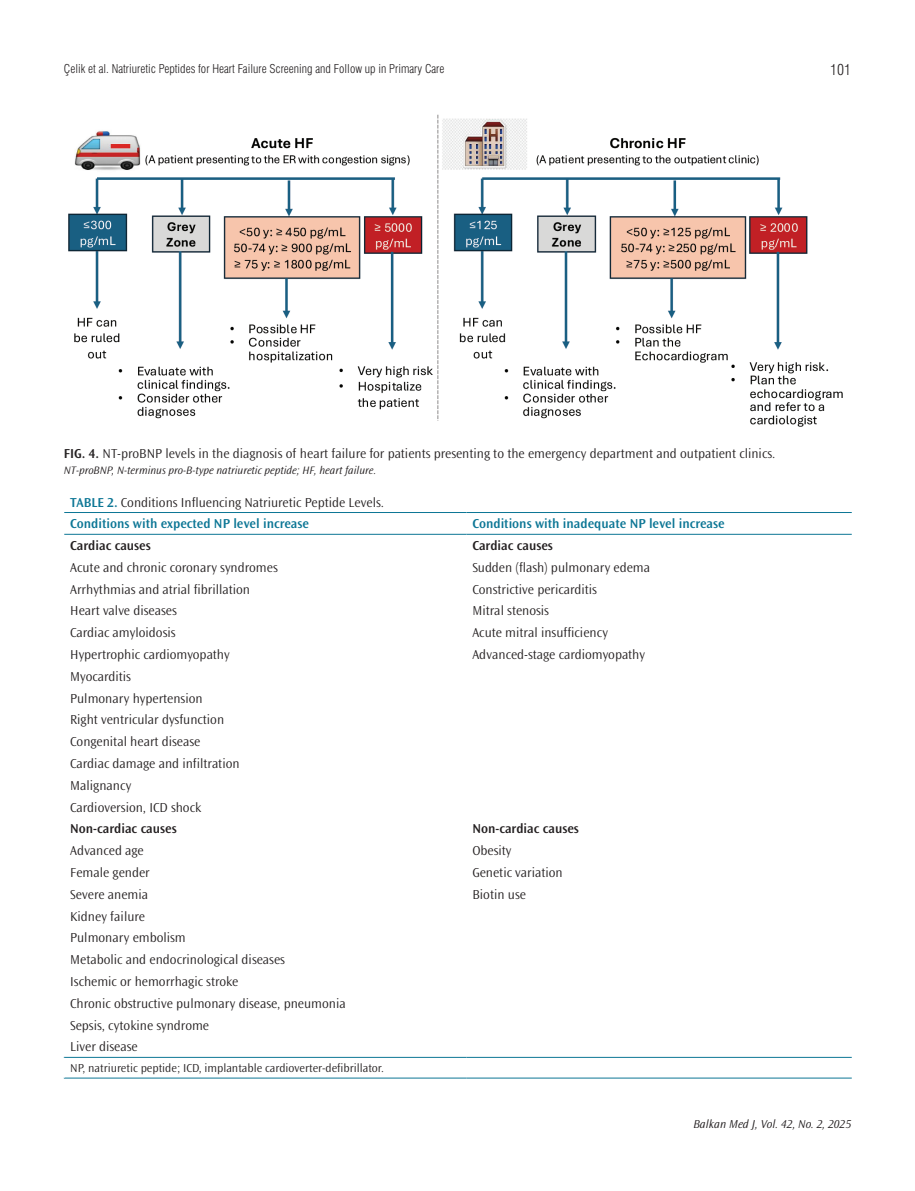
<style>
.page{position:relative;width:915px;height:1191px;background:#fff}
.page>*{position:absolute;margin:0;border:0;box-sizing:border-box;transform-origin:0 0}
.t1{font:15px "Swiss Condensed Light Tr";color:#231f20}
.TABLO-YAZI{font:300 13.5px "Ocean Sans Std";color:#231f20}
.RESİM-ALTI{font:300 13.5px "Ocean Sans Std";color:#231f20}
.TABLO-ARA_BASLIK{font:600 13.5px "Ocean Sans Std";color:#0c7695}
.TABLO-YAZI-2{font:600 13.5px "Ocean Sans Std";color:#231f20}
.TABLO-BASLIK{font:300 13.5px "Ocean Sans Std";color:#231f20}
.t2{font:12px "Swiss Condensed Light Tr";color:#231f20}
.TABLO_ALTI{font:300 12px "Ocean Sans Std";color:#231f20}
.t3{font:italic 300 12px "Ocean Sans Std";color:#231f20}
.RESİM-ALTI-2{font:italic 300 11.25px "Ocean Sans Std";color:#231f20}
.s1{font-weight:600}
.s2{font-weight:600;color:#0c7695}
</style>
<div class="page">
<img style="left:68px;top:115px;width:775px;height:312px">
<hr style="left:64px;top:512px;width:402px;height:1px;background:#0c7695">
<hr style="left:466px;top:512px;width:385px;height:1px;background:#0c7695">
<hr style="left:64px;top:534px;width:402px;height:1px;background:#0c7695">
<hr style="left:466px;top:534px;width:385px;height:1px;background:#0c7695">
<hr style="left:64px;top:1057px;width:402px;height:1px;background:#0c7695">
<hr style="left:466px;top:1057px;width:385px;height:1px;background:#0c7695">
<hr style="left:64px;top:1077px;width:402px;height:1px;background:#0c7695">
<hr style="left:466px;top:1077px;width:385px;height:1px;background:#0c7695">
<p class="t2" style="left:64px;top:61px;width:382px">Çelik et al. Natriuretic Peptides for Heart Failure Screening and Follow up in Primary Care</p>
<p class="t1" style="left:829px;top:61px;width:23px">101</p>
<p class="RESİM-ALTI" style="left:64px;top:446px;width:712px"><span class="s1">FIG. 4.</span> NT-proBNP levels in the diagnosis of heart failure for patients presenting to the emergency department and outpatient clinics.</p>
<p class="RESİM-ALTI-2" style="left:64px;top:464px;width:314px">NT-proBNP, N-terminus pro-B-type natriuretic peptide; HF, heart failure.</p>
<p class="TABLO-BASLIK" style="left:70px;top:494px;width:315px"><span class="s2">TABLE 2.</span> Conditions Influencing Natriuretic Peptide Levels.</p>
<p class="TABLO-ARA_BASLIK" style="left:70px;top:516px;width:240px">Conditions with expected NP level increase</p>
<p class="TABLO-ARA_BASLIK" style="left:472px;top:516px;width:253px">Conditions with inadequate NP level increase</p>
<p class="TABLO-YAZI-2" style="left:70px;top:538px;width:82px">Cardiac causes</p>
<p class="TABLO-YAZI-2" style="left:472px;top:538px;width:82px">Cardiac causes</p>
<p class="TABLO-YAZI" style="left:70px;top:560px;width:209px">Acute and chronic coronary syndromes</p>
<p class="TABLO-YAZI" style="left:472px;top:560px;width:179px">Sudden (flash) pulmonary edema</p>
<p class="TABLO-YAZI" style="left:70px;top:582px;width:181px">Arrhythmias and atrial fibrillation</p>
<p class="TABLO-YAZI" style="left:472px;top:582px;width:126px">Constrictive pericarditis</p>
<p class="TABLO-YAZI" style="left:70px;top:603px;width:108px">Heart valve diseases</p>
<p class="TABLO-YAZI" style="left:472px;top:603px;width:78px">Mitral stenosis</p>
<p class="TABLO-YAZI" style="left:70px;top:625px;width:107px">Cardiac amyloidosis</p>
<p class="TABLO-YAZI" style="left:472px;top:625px;width:137px">Acute mitral insufficiency</p>
<p class="TABLO-YAZI" style="left:70px;top:647px;width:161px">Hypertrophic cardiomyopathy</p>
<p class="TABLO-YAZI" style="left:472px;top:647px;width:174px">Advanced-stage cardiomyopathy</p>
<p class="TABLO-YAZI" style="left:70px;top:669px;width:62px">Myocarditis</p>
<p class="TABLO-YAZI" style="left:70px;top:690px;width:134px">Pulmonary hypertension</p>
<p class="TABLO-YAZI" style="left:70px;top:712px;width:155px">Right ventricular dysfunction</p>
<p class="TABLO-YAZI" style="left:70px;top:734px;width:132px">Congenital heart disease</p>
<p class="TABLO-YAZI" style="left:70px;top:756px;width:171px">Cardiac damage and infiltration</p>
<p class="TABLO-YAZI" style="left:70px;top:778px;width:63px">Malignancy</p>
<p class="TABLO-YAZI" style="left:70px;top:799px;width:132px">Cardioversion, ICD shock</p>
<p class="TABLO-YAZI-2" style="left:70px;top:821px;width:108px">Non-cardiac causes</p>
<p class="TABLO-YAZI-2" style="left:472px;top:821px;width:108px">Non-cardiac causes</p>
<p class="TABLO-YAZI" style="left:70px;top:843px;width:75px">Advanced age</p>
<p class="TABLO-YAZI" style="left:472px;top:843px;width:41px">Obesity</p>
<p class="TABLO-YAZI" style="left:70px;top:865px;width:81px">Female gender</p>
<p class="TABLO-YAZI" style="left:472px;top:865px;width:92px">Genetic variation</p>
<p class="TABLO-YAZI" style="left:70px;top:887px;width:79px">Severe anemia</p>
<p class="TABLO-YAZI" style="left:472px;top:887px;width:55px">Biotin use</p>
<p class="TABLO-YAZI" style="left:70px;top:908px;width:76px">Kidney failure</p>
<p class="TABLO-YAZI" style="left:70px;top:930px;width:117px">Pulmonary embolism</p>
<p class="TABLO-YAZI" style="left:70px;top:952px;width:216px">Metabolic and endocrinological diseases</p>
<p class="TABLO-YAZI" style="left:70px;top:974px;width:170px">Ischemic or hemorrhagic stroke</p>
<p class="TABLO-YAZI" style="left:70px;top:996px;width:277px">Chronic obstructive pulmonary disease, pneumonia</p>
<p class="TABLO-YAZI" style="left:70px;top:1017px;width:140px">Sepsis, cytokine syndrome</p>
<p class="TABLO-YAZI" style="left:70px;top:1039px;width:69px">Liver disease</p>
<p class="TABLO_ALTI" style="left:70px;top:1061px;width:315px">NP, natriuretic peptide; ICD, implantable cardioverter-defibrillator.</p>
<p class="t3" style="left:693px;top:1117px;width:159px">Balkan Med J, Vol. 42, No. 2, 2025</p>
</div>
